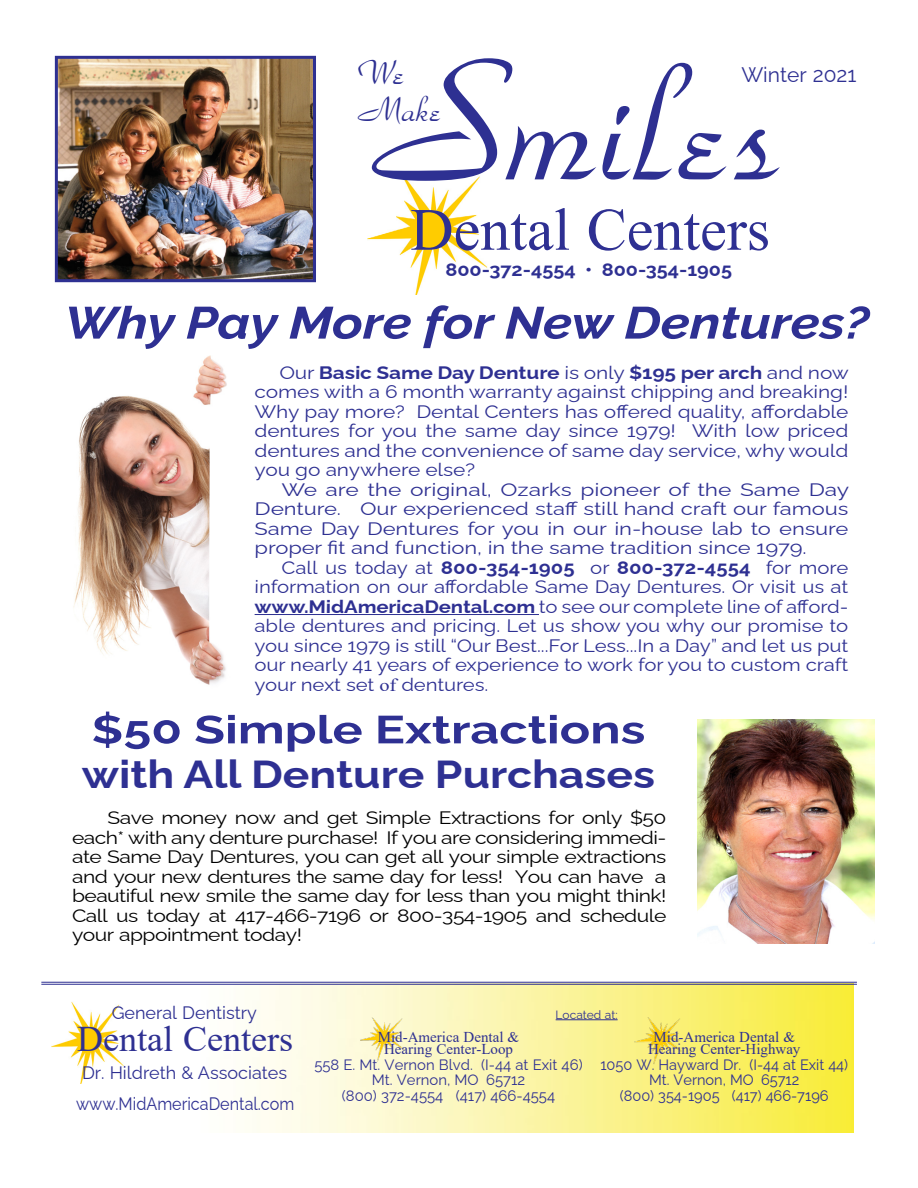
<style>
.page{position:relative;width:918px;height:1188px;background:#fff}
.page>*{position:absolute;margin:0;border:0;box-sizing:border-box;transform-origin:0 0}
.t1{font:165px "Park Ave D";color:#2e3092}
.t2{font:60px "Times New Roman";color:#2e3092}
.t3{font:italic 700 45px "Raleway";letter-spacing:-.005em;color:#2e3092;scale:1.17 1}
.t4{font:700 39px/45px "Raleway";color:#2e3092;scale:1.29 1}
.t5{font:36px "Times New Roman";color:#2e3092}
.t6{font:36px/37.5px "Park Ave D";color:#2e3092}
.t7{font:21px "Raleway";color:#2e3092}
.t8{font:18px/19.5px "Raleway";color:#2e3092;text-align:justify;scale:1.12 1}
.t9{font:18px/19.5px "Raleway";letter-spacing:-.025em;color:#000;text-align:justify;scale:1.17 1}
.t10{font:18px/19.5px "Raleway";color:#2e3092;text-align:justify;scale:1.15 1}
.t11{font:18px/19.5px "Raleway";color:#2e3092;text-align:justify;scale:1.25 1}
.t12{font:18px "Raleway";color:#2e3092}
.t13{font:700 18px "Raleway";color:#2e3092;scale:1.1 1}
.t14{font:18px "Raleway";color:#2e3092;scale:.9 1}
.t15{font:15px/15.8px "Raleway";color:#2e3092;text-align:center}
.t16{font:15px/12px "Times New Roman";color:#2e3092;text-align:center}
.t17{font:12px "Raleway";color:#2e3092}
.s1{font-size:180px}
.s2{font-weight:700}
.s3{font-family:"Times New Roman"}
</style>
<div class="page">
<img style="left:80px;top:985px;width:774px;height:148px">
<img style="left:51px;top:1001px;width:72px;height:82px">
<img style="left:634px;top:1017px;width:48px;height:48px">
<img style="left:360px;top:1018px;width:45px;height:44px">
<img style="left:368px;top:172px;width:120px;height:123px">
<hr style="left:41px;top:982px;width:816px;height:1px;background:#2e3092">
<hr style="left:41px;top:984px;width:816px;height:1px;background:#2e3092">
<hr style="left:556px;top:1019px;width:62px;height:1px;background:#2e3092">
<img style="left:59px;top:60px;width:253px;height:218px">
<div style="left:55px;top:56px;width:261px;height:226px;border:3px solid #2e3092"></div>
<hr style="left:255px;top:614px;width:284px;height:1px;background:#2e3092">
<img style="left:73px;top:356px;width:154px;height:329px">
<img style="left:697px;top:720px;width:177px;height:224px">
<h1 class="t1" style="left:371px;top:28px;width:411px"><span class="s1">S</span>miles</h1>
<h3 class="t6" style="left:358px;top:55px;width:84px">We<br>Make</h3>
<p class="t7" style="left:741px;top:58px;width:117px">Winter 2021</p>
<h2 class="t2" style="left:410px;top:187px;width:361px">Dental Centers</h2>
<p class="t13" style="left:445px;top:256px;width:262px">800-372-4554 • 800-354-1905</p>
<h3 class="t3" style="left:65px;top:287px;width:689px">Why Pay More for New Dentures?</h3>
<p class="t10" style="left:255px;top:361px;width:519px;text-indent:25px">Our <span class="s2">Basic Same Day Denture</span> is only <span class="s2">$195 per arch</span> and now comes with a 6 month warranty against chipping and breaking!<br>Why pay more? Dental Centers has offered quality, affordable dentures for you the same day since 1979! With low priced dentures and the convenience of same day service, why would you go anywhere else?</p>
<p class="t11" style="left:255px;top:478px;width:477px;text-indent:27px">We are the original, Ozarks pioneer of the Same Day Denture. Our experienced staff still hand craft our famous Same Day Dentures for you in our in-house lab to ensure proper fit and function, in the same tradition since 1979.</p>
<p class="t8" style="left:255px;top:556px;width:532px;text-indent:27px">Call us today at <span class="s2">800-354-1905</span> or <span class="s2">800-372-4554</span> for more information on our affordable Same Day Dentures. Or visit us at <span class="s2">www.MidAmericaDental.com</span> to see our complete line of afford&shy;able dentures and pricing. Let us show you why our promise to you since 1979 is still “Our Best...For Less...In a Day” and let us put our nearly 41 years of experience to work for you to custom craft your next set <span class="s3">of</span> dentures.</p>
<h3 class="t4" style="left:82px;top:703px;width:446px">$50 Simple Extractions with All Denture Purchases</h3>
<p class="t9" style="left:72px;top:806px;width:510px;text-indent:36px">Save money now and get Simple Extractions for only $50 each* with any denture purchase! If you are considering immedi&shy;ate Same Day Dentures, you can get all your simple extractions and your new dentures the same day for less! You can have a beautiful new smile the same day for less than you might think!<br>Call us today at 417-466-7196 or 800-354-1905 and schedule your appointment today!</p>
<p class="t12" style="left:112px;top:998px;width:147px">General Dentistry</p>
<h3 class="t5" style="left:77px;top:1014px;width:217px">Dental Centers</h3>
<p class="t12" style="left:82px;top:1058px;width:207px">Dr. Hildreth &amp; Associates</p>
<p class="t14" style="left:76px;top:1089px;width:244px">www.MidAmericaDental.com</p>
<p class="t17" style="left:556px;top:1005px;width:63px">Located at:</p>
<p class="t16" style="left:378px;top:1030px;width:143px">Mid-America Dental &amp;<br>Hearing Center-Loop</p>
<p class="t15" style="left:314px;top:1055px;width:270px">558 E. Mt. Vernon Blvd. (I-44 at Exit 46)<br>Mt. Vernon, MO 65712<br>(800) 372-4554 (417) 466-4554</p>
<p class="t16" style="left:648px;top:1030px;width:154px">Mid-America Dental &amp;<br>Hearing Center-Highway</p>
<p class="t15" style="left:600px;top:1055px;width:249px">1050 W. Hayward Dr. (I-44 at Exit 44)<br>Mt. Vernon, MO 65712<br>(800) 354-1905 (417) 466-7196</p>
</div>
